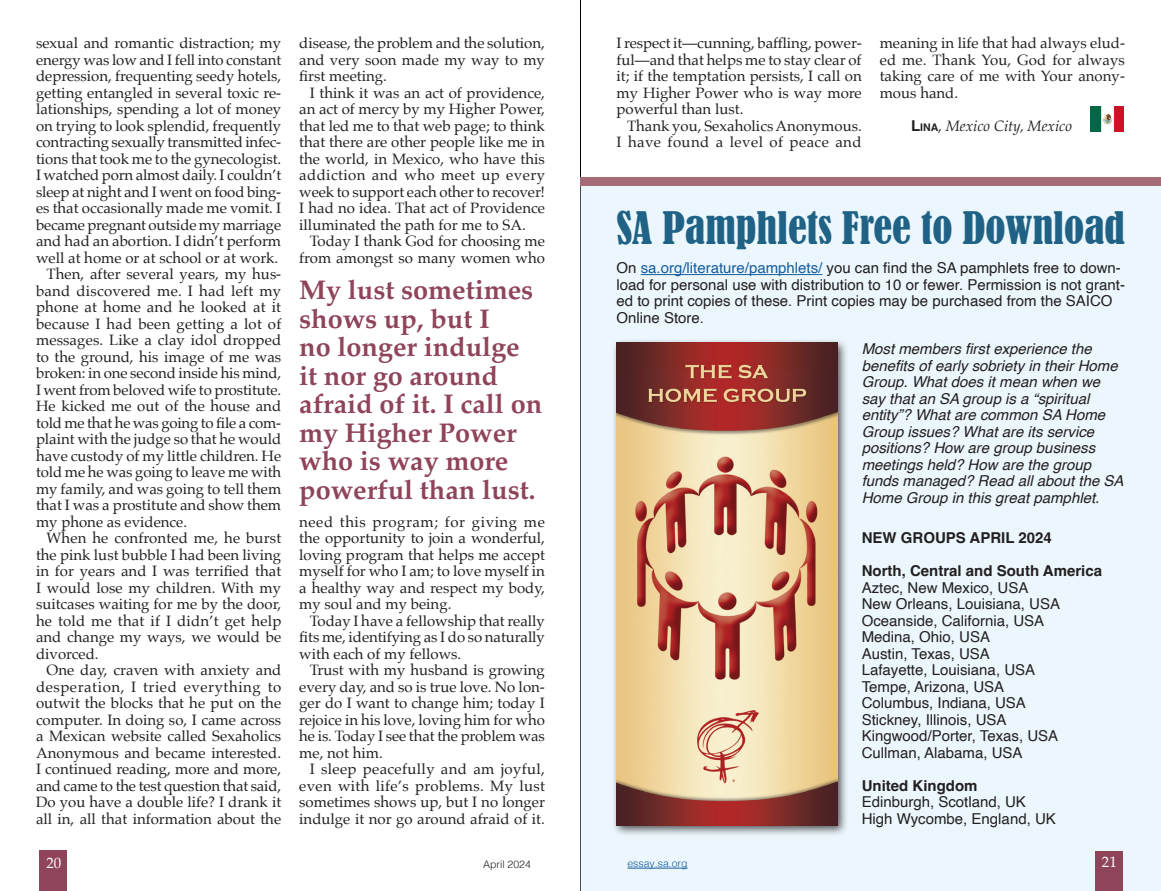
<style>
.page{position:relative;width:1161px;height:891px;background:#fff}
.page>*{position:absolute;margin:0;border:0;box-sizing:border-box;transform-origin:0 0}
.t1{font:condensed 42px "Bernard";color:#206285}
.Body_Serif_1{font:700 27px/28.5px "Palatino";color:#8f4459}
.Body_Serif_1-2{font:15px/16.5px "Palatino";color:#231f20;text-align:justify}
.t2{font:15px/16.5px "Helvetica";color:#231f20}
.t3{font:italic 15px/16.5px "Helvetica";color:#231f20}
.t4{font:700 15px "Helvetica";color:#231f20}
.Body_Serif_1-3{font:italic 15px "Palatino";color:#231f20}
.t5{font:15px "Palatino";color:#fff}
.t6{font:300 10.5px "Helvetica";color:#175d9e}
.t7{font:300 10.5px "Helvetica";color:#231f20}
.s1{font-family:"Helvetica";font-weight:700;font-style:normal}
.s2{font-family:"Helvetica";font-weight:700;font-style:normal;font-size:10.5px}
.s3{font-style:normal}
.s4{color:#175d9e}
</style>
<div class="page">
<hr style="left:580px;top:0;width:1px;height:891px;background:#000">
<div style="left:580px;top:181px;width:581px;height:710px;background:#ebf7fd"></div>
<div style="left:1095px;top:852px;width:28px;height:39px;background:#8f4459"></div>
<div style="left:40px;top:850px;width:27px;height:41px;background:#8f4459"></div>
<img style="left:1091px;top:106px;width:33px;height:26px">
<div style="left:580px;top:177px;width:581px;height:8px;background:#a46a75"></div>
<div style="left:612px;top:338px;width:237px;height:499px;background:#231f20;opacity:.75"></div>
<img style="left:617px;top:343px;width:220px;height:483px">
<hr style="left:641px;top:274px;width:181px;height:1px;background:#175d9e">
<hr style="left:627px;top:868px;width:61px;height:1px;background:#175d9e">
<p class="Body_Serif_1-2" style="left:299px;top:35px;width:247px">disease, the problem and the solution, and very soon made my way to my first meeting.</p>
<p class="Body_Serif_1-2" style="left:299px;top:84px;width:247px;text-indent:10px">I think it was an act of providence, an act of mercy by my Higher Power, that led me to that web page; to think that there are other people like me in the world, in Mexico, who have this addiction and who meet up every week to support each other to recover!<br>I had no idea. That act of Providence illuminated the path for me to SA.</p>
<p class="Body_Serif_1-2" style="left:299px;top:233px;width:247px;text-align:right">Today I thank God for choosing me from amongst so many women who</p>
<p class="Body_Serif_1-2" style="left:36px;top:35px;width:247px">sexual and romantic distraction; my energy was low and I fell into constant depression, frequenting seedy hotels, getting entangled in several toxic re&shy;lationships, spending a lot of money on trying to look splendid, frequently contracting sexually transmitted infec&shy;tions that took me to the gynecologist.<br>I watched porn almost daily. I couldn’t sleep at night and I went on food bing&shy;es that occasionally made me vomit. I became pregnant outside my marriage and had an abortion. I didn’t perform well at home or at school or at work.</p>
<p class="Body_Serif_1-2" style="left:36px;top:266px;width:247px;text-indent:10px">Then, after several years, my hus&shy;band discovered me. I had left my phone at home and he looked at it because I had been getting a lot of messages. Like a clay idol dropped to the ground, his image of me was broken: in one second inside his mind, I went from beloved wife to prostitute.<br>He kicked me out of the house and told me that he was going to file a com&shy;plaint with the judge so that he would have custody of my little children. He told me he was going to leave me with my family, and was going to tell them that I was a prostitute and show them my phone as evidence.</p>
<p class="Body_Serif_1-2" style="left:36px;top:530px;width:247px;text-indent:10px">When he confronted me, he burst the pink lust bubble I had been living in for years and I was terrified that I would lose my children. With my suitcases waiting for me by the door, he told me that if I didn’t get help and change my ways, we would be divorced.</p>
<p class="Body_Serif_1-2" style="left:36px;top:662px;width:247px;text-indent:10px">One day, craven with anxiety and desperation, I tried everything to outwit the blocks that he put on the computer. In doing so, I came across a Mexican website called Sexaholics Anonymous and became interested.<br>I continued reading, more and more, and came to the test question that said, Do you have a double life? I drank it all in, all that information about the</p>
<p class="t5" style="left:46px;top:850px;width:16px">20</p>
<p class="t7" style="left:483px;top:855px;width:49px">April 2024</p>
<p class="Body_Serif_1" style="left:299px;top:275px;width:244px">My lust sometimes shows up, but I<br>no longer indulge it nor go around afraid of it. I call on my Higher Power who is way more powerful than lust.</p>
<p class="Body_Serif_1-2" style="left:299px;top:513px;width:247px">need this program; for giving me the opportunity to join a wonderful, loving program that helps me accept myself for who I am; to love myself in a healthy way and respect my body, my soul and my being.</p>
<p class="Body_Serif_1-2" style="left:299px;top:612px;width:247px;text-indent:10px">Today I have a fellowship that really fits me, identifying as I do so naturally with each of my fellows.</p>
<p class="Body_Serif_1-2" style="left:299px;top:662px;width:247px;text-indent:10px">Trust with my husband is growing every day, and so is true love. No lon&shy;ger do I want to change him; today I rejoice in his love, loving him for who he is. Today I see that the problem was me, not him.</p>
<p class="Body_Serif_1-2" style="left:299px;top:761px;width:247px;text-indent:10px">I sleep peacefully and am joyful, even with life’s problems. My lust sometimes shows up, but I no longer indulge it nor go around afraid of it.</p>
<p class="Body_Serif_1-2" style="left:616px;top:35px;width:247px">I respect it—cunning, baffling, power&shy;ful—and that helps me to stay clear of it; if the temptation persists, I call on my Higher Power who is way more powerful than lust.</p>
<p class="Body_Serif_1-2" style="left:616px;top:117px;width:247px;text-align:right">Thank you, Sexaholics Anonymous.<br>I have found a level of peace and</p>
<p class="Body_Serif_1-2" style="left:880px;top:35px;width:247px">meaning in life that had always elud&shy;ed me. Thank You, God for always taking care of me with Your anony&shy;mous hand.</p>
<p class="Body_Serif_1-3" style="left:911px;top:113px;width:162px"><span class="s1">L</span><span class="s2">ina</span><span class="s3">,</span> Mexico City, Mexico</p>
<p class="t1" style="left:616px;top:204px;width:510px">SA Pamphlets Free to Download</p>
<p class="t2" style="left:616px;top:260px;width:510px">On <span class="s4">sa.org/literature/pamphlets/</span> you can find the SA pamphlets free to down&shy;load for personal use with distribution to 10 or fewer. Permission is not grant&shy;ed to print copies of these. Print copies may be purchased from the SAICO Online Store.</p>
<p class="t3" style="left:862px;top:341px;width:263px">Most members first experience the benefits of early sobriety in their Home Group. What does it mean when we say that an SA group is a “spiritual entity”? What are common SA Home Group issues? What are its service positions? How are group business meetings held? How are the group funds managed? Read all about the SA Home Group in this great pamphlet.</p>
<p class="t4" style="left:862px;top:529px;width:192px">NEW GROUPS APRIL 2024</p>
<p class="t4" style="left:862px;top:562px;width:242px">North, Central and South America</p>
<p class="t2" style="left:862px;top:580px;width:168px">Aztec, New Mexico, USA</p>
<p class="t2" style="left:862px;top:596px;width:200px">New Orleans, Louisiana, USA</p>
<p class="t2" style="left:862px;top:613px;width:184px">Oceanside, California, USA</p>
<p class="t2" style="left:862px;top:629px;width:130px">Medina, Ohio, USA</p>
<p class="t2" style="left:862px;top:646px;width:130px">Austin, Texas, USA</p>
<p class="t2" style="left:862px;top:662px;width:175px">Lafayette, Louisiana, USA</p>
<p class="t2" style="left:862px;top:679px;width:144px">Tempe, Arizona, USA</p>
<p class="t2" style="left:862px;top:695px;width:166px">Columbus, Indiana, USA</p>
<p class="t2" style="left:862px;top:712px;width:146px">Stickney, Illinois, USA</p>
<p class="t2" style="left:862px;top:728px;width:198px">Kingwood/Porter, Texas, USA</p>
<p class="t2" style="left:862px;top:745px;width:162px">Cullman, Alabama, USA</p>
<p class="t4" style="left:862px;top:776px;width:117px">United Kingdom</p>
<p class="t2" style="left:862px;top:794px;width:166px">Edinburgh, Scotland, UK</p>
<p class="t2" style="left:862px;top:811px;width:196px">High Wycombe, England, UK</p>
<p class="t6" style="left:627px;top:855px;width:62px">essay.sa.org</p>
<p class="t5" style="left:1102px;top:850px;width:16px">21</p>
</div>
